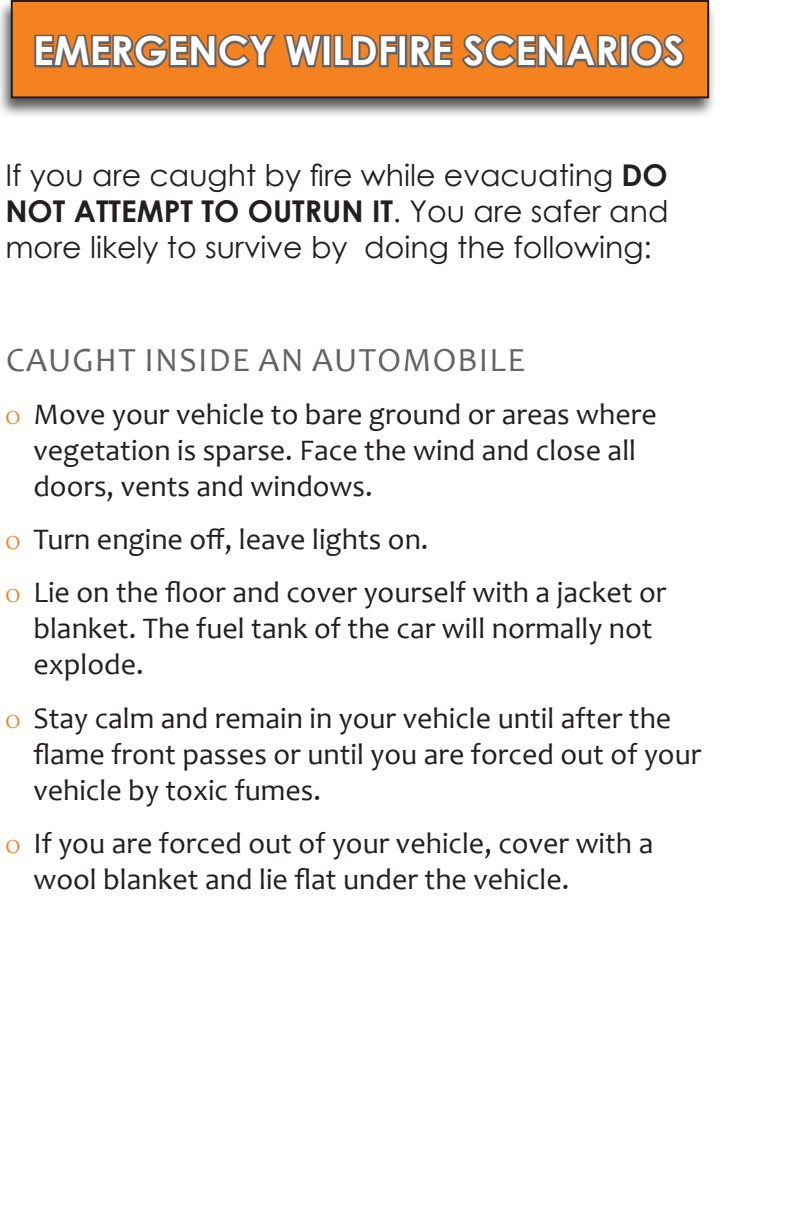
<style>
.page{position:relative;width:792px;height:1224px;background:#fff}
.page>*{position:absolute;margin:0;border:0;box-sizing:border-box;transform-origin:0 0}
.t1{font:700 40px "Century Gothic";color:#fff}
.Body{font:34px "Candara";letter-spacing:.04em;color:#636366}
.t2{font:30px/36px "Candara";color:#231f20}
.Body-2{font:30px/36px "Century Gothic";color:#231f20;text-align:justify}
.s1{font-weight:700}
.s2{font-family:"Minion Pro";font-size:20px;color:#f58220}
</style>
<div class="page">
<div style="left:0;top:0;width:716px;height:119px;background:#231f20;opacity:.75"></div>
<div style="left:12px;top:1px;width:696px;height:96px;background:#f58220"></div>
<div style="left:11px;top:0;width:698px;height:98px;border:2px solid #231f20"></div>
<svg style="left:34px;top:34px;width:291px;height:35px"></svg>
<div style="left:322px;top:35px;width:9px;height:32px;border:4px solid #636366"></div>
<svg style="left:331px;top:34px;width:68px;height:34px"></svg>
<div style="left:398px;top:35px;width:9px;height:32px;border:4px solid #636366"></div>
<svg style="left:409px;top:34px;width:276px;height:35px"></svg>
<p class="t1" style="left:33px;top:21px;width:653px">EMERGENCY WILDFIRE SCENARIOS</p>
<p class="Body-2" style="left:5px;top:156px;width:665px">If you are caught by fire while evacuating <span class="s1">DO NOT ATTEMPT TO OUTRUN IT</span>. You are safer and more likely to survive by doing the following:</p>
<p class="Body" style="left:6px;top:339px;width:521px">CAUGHT INSIDE AN AUTOMOBILE</p>
<p class="t2" style="left:33px;top:396px;width:625px;text-indent:-28px"><span class="s2">O</span> Move your vehicle to bare ground or areas where vegetation is sparse. Face the wind and close all doors, vents and windows.</p>
<p class="t2" style="left:5px;top:521px;width:425px"><span class="s2">O</span> Turn engine off, leave lights on.</p>
<p class="t2" style="left:33px;top:575px;width:635px;text-indent:-28px"><span class="s2">O</span> Lie on the floor and cover yourself with a jacket or blanket. The fuel tank of the car will normally not explode.</p>
<p class="t2" style="left:33px;top:700px;width:670px;text-indent:-28px"><span class="s2">O</span> Stay calm and remain in your vehicle until after the flame front passes or until you are forced out of your vehicle by toxic fumes.</p>
<p class="t2" style="left:33px;top:825px;width:622px;text-indent:-28px"><span class="s2">O</span> If you are forced out of your vehicle, cover with a wool blanket and lie flat under the vehicle.</p>
</div>
